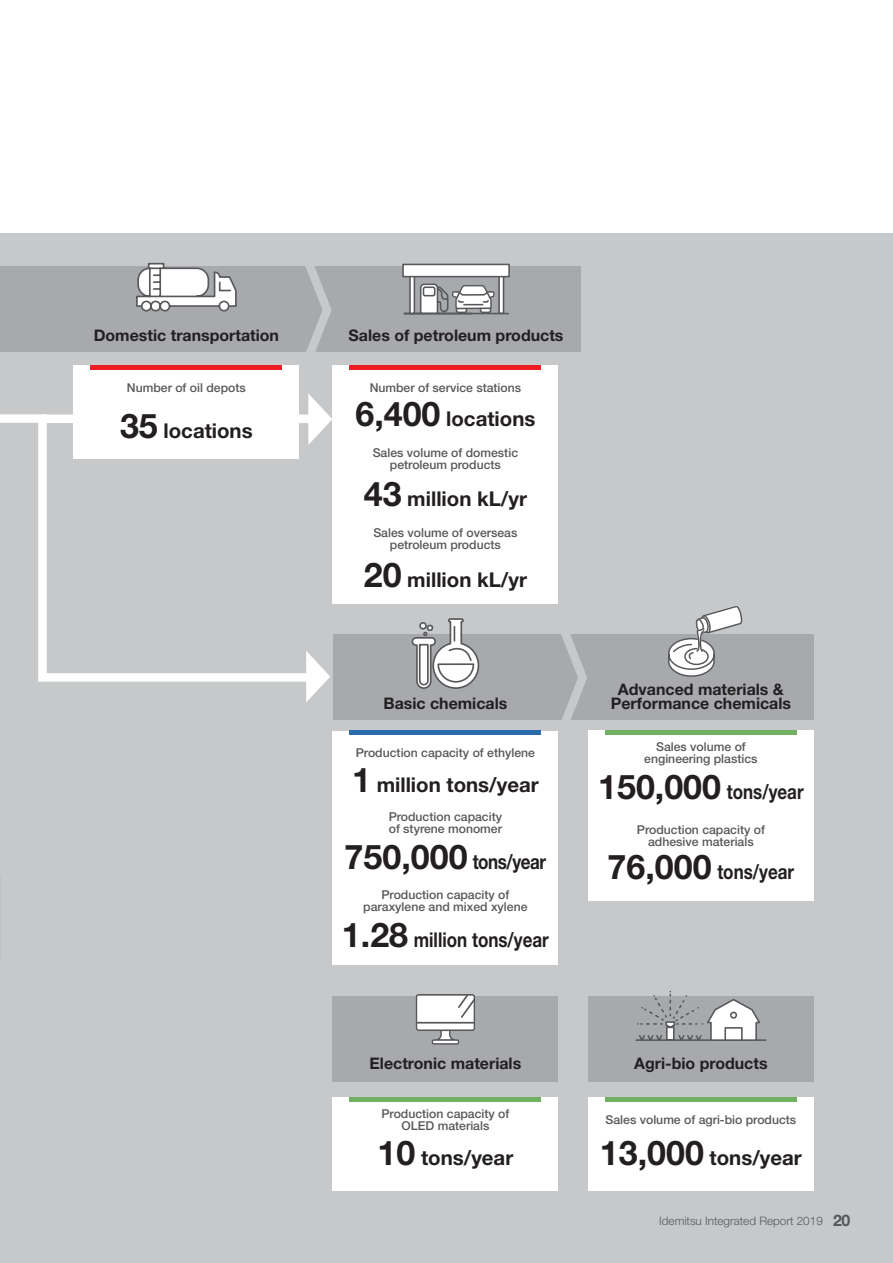
<style>
.page{position:relative;width:893px;height:1263px;background:#fff}
.page>*{position:absolute;margin:0;border:0;box-sizing:border-box;transform-origin:0 0}
.t1{font:700 20.4px "Helvetica Neue LT Pro";color:#231f20}
.t2{font:700 20.4px "Helvetica Neue LT Pro";color:#231f20;scale:.83 1}
.t3{font:700 20.4px "Helvetica Neue LT Pro";letter-spacing:-.025em;color:#231f20;scale:.83 1}
.t4{font:700 15.9px/13.8px "Helvetica Neue LT Pro";color:#231f20;text-align:center}
.t5{font:500 12.15px/11.7px "Helvetica Neue LT Pro";color:#57585a;text-align:center}
.t6{font:300 11.7px "Helvetica Neue LT Pro";color:#57585a}
.s1{font-size:34.05px}
.s2{font-weight:700;font-size:15.9px}
</style>
<div class="page">
<div style="left:0;top:234px;width:893px;height:1029px;background:#c7c8ca"></div>
<div style="left:0;top:266px;width:580px;height:85px;background:#a8a9ad"></div>
<div style="left:333px;top:634px;width:480px;height:85px;background:#a8a9ad"></div>
<svg style="left:550px;top:634px;width:42px;height:86px"></svg>
<div style="left:588px;top:730px;width:226px;height:171px;background:#fff"></div>
<div style="left:333px;top:996px;width:225px;height:85px;background:#a8a9ad"></div>
<div style="left:333px;top:730px;width:225px;height:234px;background:#fff"></div>
<div style="left:333px;top:1097px;width:225px;height:94px;background:#fff"></div>
<div style="left:588px;top:1097px;width:226px;height:94px;background:#fff"></div>
<div style="left:333px;top:366px;width:225px;height:238px;background:#fff"></div>
<div style="left:588px;top:996px;width:226px;height:85px;background:#a8a9ad"></div>
<svg style="left:295px;top:266px;width:41px;height:109px"></svg>
<div style="left:350px;top:730px;width:191px;height:5px;background:#2a6cab"></div>
<div style="left:350px;top:1097px;width:191px;height:5px;background:#71b164"></div>
<div style="left:605px;top:1097px;width:192px;height:5px;background:#71b164"></div>
<div style="left:605px;top:730px;width:192px;height:5px;background:#71b164"></div>
<hr style="left:350px;top:366px;width:191px;height:4px;background:#ee1d23">
<svg style="left:136px;top:262px;width:101px;height:50px"></svg>
<svg style="left:411px;top:618px;width:69px;height:71px"></svg>
<svg style="left:668px;top:605px;width:75px;height:72px"></svg>
<svg style="left:635px;top:991px;width:132px;height:50px"></svg>
<svg style="left:306px;top:686px;width:15px;height:16px"></svg>
<svg style="left:0;top:410px;width:330px;height:276px"></svg>
<div style="left:43px;top:414px;width:279px;height:9px;background:#fff"></div>
<svg style="left:308px;top:394px;width:24px;height:51px"></svg>
<div style="left:74px;top:366px;width:225px;height:93px;background:#fff"></div>
<hr style="left:91px;top:366px;width:191px;height:4px;background:#ee1d23">
<svg style="left:416px;top:994px;width:60px;height:51px"></svg>
<svg style="left:498px;top:277px;width:6px;height:6px"></svg>
<svg style="left:403px;top:283px;width:106px;height:32px"></svg>
<svg style="left:409px;top:277px;width:6px;height:37px"></svg>
<div style="left:403px;top:264px;width:106px;height:13px;background:#fff"></div>
<div style="left:402px;top:264px;width:108px;height:13px;border:2px solid #57585a"></div>
<h2 class="t4" style="left:94px;top:328px;width:187px">Domestic transportation</h2>
<h2 class="t4" style="left:349px;top:328px;width:216px">Sales of petroleum products</h2>
<p class="t5" style="left:127px;top:382px;width:120px">Number of oil depots</p>
<h1 class="t1" style="left:120px;top:418px;width:134px"><span class="s1">35</span> locations</h1>
<p class="t5" style="left:370px;top:382px;width:153px">Number of service stations</p>
<h1 class="t1" style="left:355px;top:406px;width:181px"><span class="s1">6,400</span> locations</h1>
<p class="t5" style="left:373px;top:447px;width:147px">Sales volume of domestic petroleum products</p>
<h1 class="t1" style="left:364px;top:486px;width:165px"><span class="s1">43</span> million kL/yr</h1>
<p class="t5" style="left:373px;top:527px;width:146px">Sales volume of overseas petroleum products</p>
<h1 class="t1" style="left:364px;top:567px;width:165px"><span class="s1">20</span> million kL/yr</h1>
<h2 class="t4" style="left:383px;top:696px;width:125px">Basic chemicals</h2>
<p class="t5" style="left:356px;top:747px;width:181px">Production capacity of ethylene</p>
<h1 class="t1" style="left:352px;top:772px;width:188px"><span class="s1">1</span> million tons/year</h1>
<p class="t5" style="left:389px;top:811px;width:115px;text-align:left">Production capacity of styrene monomer</p>
<h1 class="t3" style="left:345px;top:849px;width:244px"><span class="s1">750,000</span> tons/year</h1>
<p class="t5" style="left:363px;top:888px;width:166px">Production capacity of paraxylene and mixed xylene</p>
<h1 class="t2" style="left:342px;top:927px;width:251px"><span class="s1">1.28</span> million tons/year</h1>
<h2 class="t4" style="left:611px;top:682px;width:182px">Advanced materials &amp;<br>Performance chemicals</h2>
<p class="t5" style="left:644px;top:741px;width:115px">Sales volume of engineering plastics</p>
<h1 class="t2" style="left:598px;top:779px;width:249px"><span class="s1">150,000</span> tons/year</h1>
<p class="t5" style="left:637px;top:823px;width:129px;line-height:12.8px">Production capacity of adhesive materials</p>
<h1 class="t2" style="left:608px;top:859px;width:226px"><span class="s1">76,000</span> tons/year</h1>
<h2 class="t4" style="left:370px;top:1056px;width:153px">Electronic materials</h2>
<h2 class="t4" style="left:634px;top:1056px;width:135px">Agri-bio products</h2>
<p class="t5" style="left:381px;top:1107px;width:129px">Production capacity of<br>OLED materials</p>
<p class="t5" style="left:606px;top:1113px;width:192px">Sales volume of agri-bio products</p>
<h1 class="t1" style="left:378px;top:1145px;width:137px"><span class="s1">10</span> tons/year</h1>
<h1 class="t1" style="left:600px;top:1145px;width:203px"><span class="s1">13,000</span> tons/year</h1>
<p class="t6" style="left:659px;top:1214px;width:193px">Idemitsu Integrated Report 2019 <span class="s2">20</span></p>
</div>
